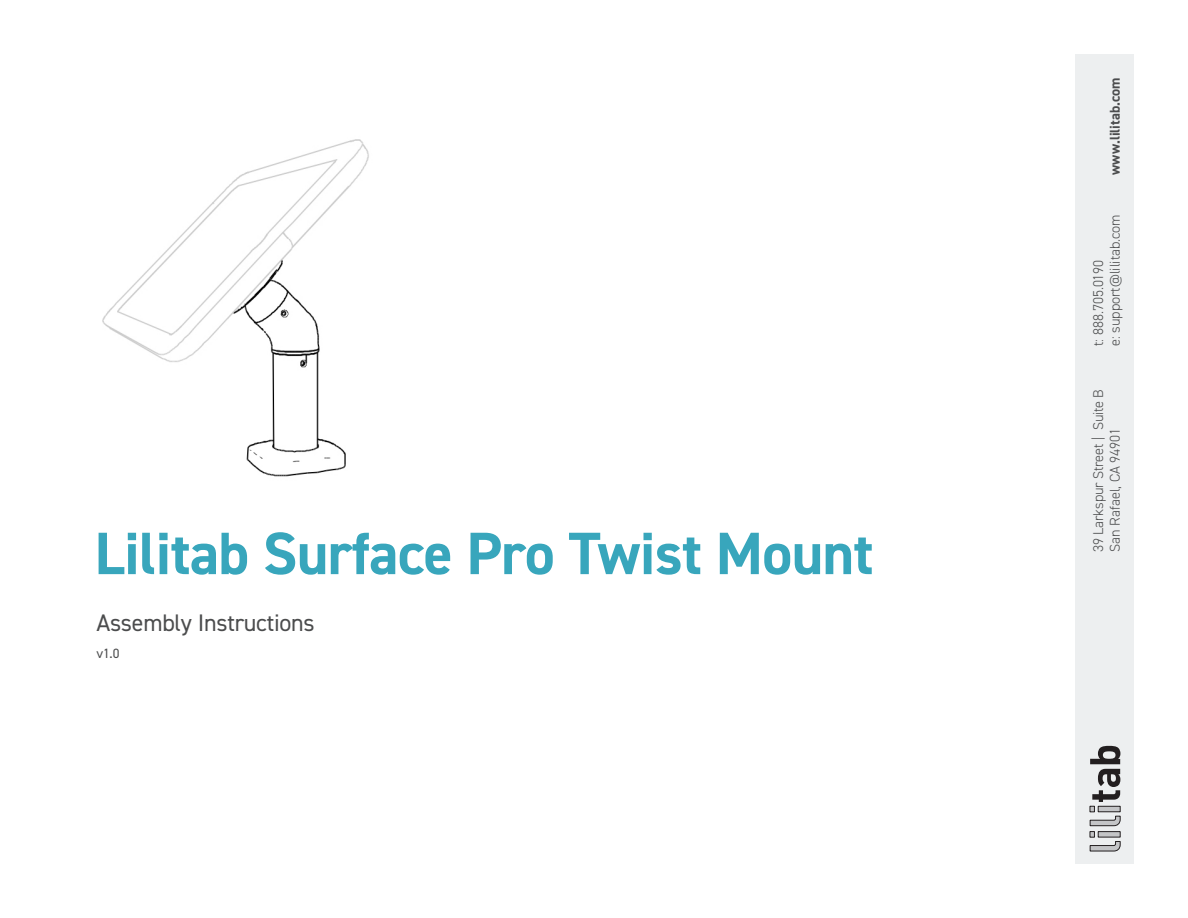
<style>
.page{position:relative;width:1188px;height:918px;background:#fff}
.page>*{position:absolute;margin:0;border:0;box-sizing:border-box;transform-origin:0 0}
.t1{font:700 60px "DIN2014";letter-spacing:-.01em;color:#38a6bc}
.t2{font:24px "DIN2014";letter-spacing:-.01em;color:#4b4c4d}
.t3{font:300 14.25px "DIN2014";color:#4b4c4d}
.t4{font:700 14.25px "DIN2014";color:#4b4c4d}
.t5{font:13.5px "DIN2014";color:#4b4c4d}
</style>
<div class="page">
<div style="left:1076px;top:54px;width:58px;height:810px;background:#edeff0"></div>
<svg style="left:1089px;top:746px;width:32px;height:105px"></svg>
<img style="left:102px;top:139px;width:267px;height:338px">
<p class="t1" style="left:94px;top:514px;width:780px">Lilitab Surface Pro Twist Mount</p>
<p class="t2" style="left:96px;top:607px;width:220px">Assembly Instructions</p>
<p class="t5" style="left:96px;top:645px;width:25px">v1.0</p>
<p class="t4" style="left:1105px;top:175px;width:99px;rotate:-90deg">www.lilitab.com</p>
<p class="t3" style="left:1106px;top:346px;width:133px;rotate:-90deg">e: support@lilitab.com</p>
<p class="t3" style="left:1090px;top:346px;width:88px;rotate:-90deg">t: 888.705.0190</p>
<p class="t3" style="left:1090px;top:552px;width:164px;rotate:-90deg">39 Larkspur Street | Suite B</p>
<p class="t3" style="left:1106px;top:552px;width:125px;rotate:-90deg">San Rafael, CA 94901</p>
</div>
